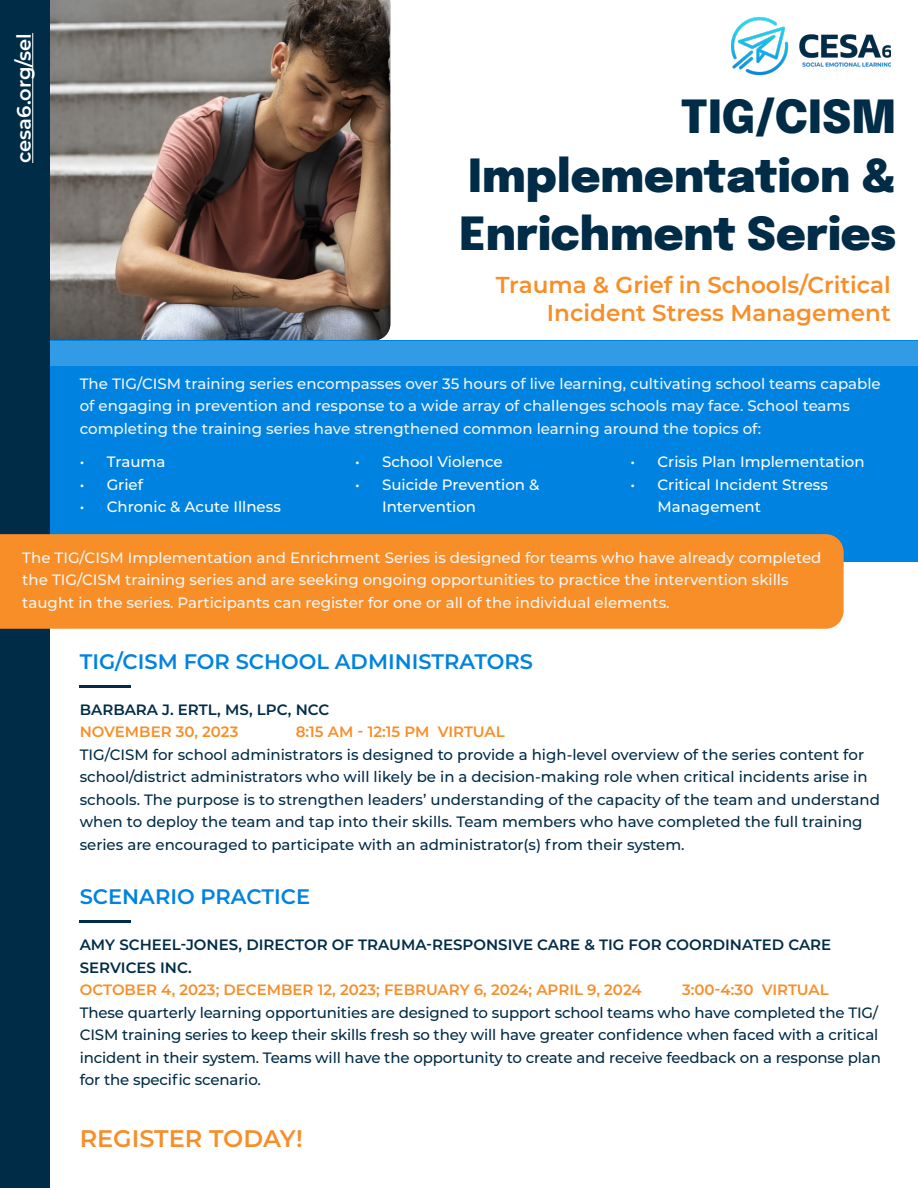
<style>
.page{position:relative;width:918px;height:1188px;background:#fff}
.page>*{position:absolute;margin:0;border:0;box-sizing:border-box;transform-origin:0 0}
.t1{font:45.45px/58.7px "Epilogue";color:#002c47;text-align:justify}
.t2{font:600 24px "Montserrat";color:#f88e28}
.t3{font:600 23.1px/27.6px "Montserrat";color:#f88e28;text-align:right}
.t4{font:600 21px "Montserrat";color:#0083e0}
.t5{font:600 19.5px "Montserrat";color:#fff}
.t6{font:500 15px/22.5px "Montserrat";letter-spacing:-.005em;color:#002c47}
.t7{font:500 15px/22.5px "Montserrat";color:#f3f6f7}
.t8{font:500 15px/22.5px "Montserrat";color:#fff}
.t9{font:600 15px "Montserrat";color:#f88e28}
.t10{font:600 15px/22.5px "Montserrat";color:#002c47}
</style>
<div class="page">
<img style="left:50px;top:0;width:340px;height:341px">
<div style="left:0;top:0;width:50px;height:1188px;background:#002c47"></div>
<div style="left:50px;top:341px;width:868px;height:221px;background:#0083e0"></div>
<div style="left:0;top:534px;width:844px;height:95px;background:#f88e28"></div>
<div style="left:50px;top:341px;width:868px;height:24px;background:#329be6"></div>
<hr style="left:80px;top:685px;width:51px;height:2px;background:#002c47">
<hr style="left:80px;top:921px;width:51px;height:2px;background:#002c47">
<hr style="left:32px;top:33px;width:1px;height:130px;background:#fff">
<img style="left:731px;top:17px;width:160px;height:57px">
<p class="t5" style="left:10px;top:163px;width:132px;rotate:-90deg">cesa6.org/sel</p>
<p class="t1" style="left:459px;top:85px;width:439px;text-indent:222px">TIG/CISM Implementation &amp; Enrichment Series</p>
<p class="t3" style="left:496px;top:270px;width:397px">Trauma &amp; Grief in Schools/Critical<br>Incident Stress Management</p>
<p class="t7" style="left:80px;top:372px;width:803px">The TIG/CISM training series encompasses over 35 hours of live learning, cultivating school teams capable of engaging in prevention and response to a wide array of challenges schools may face. School teams completing the training series have strengthened common learning around the topics of:</p>
<p class="t8" style="left:80px;top:450px;width:87px">• Trauma</p>
<p class="t8" style="left:80px;top:473px;width:65px">• Grief</p>
<p class="t8" style="left:80px;top:495px;width:203px">• Chronic &amp; Acute Illness</p>
<p class="t8" style="left:355px;top:450px;width:149px">• School Violence</p>
<p class="t8" style="left:382px;top:473px;width:159px;text-indent:-27px">• Suicide Prevention &amp;<br>Intervention</p>
<p class="t8" style="left:630px;top:450px;width:236px">• Crisis Plan Implementation</p>
<p class="t8" style="left:657px;top:473px;width:172px;text-indent:-27px">• Critical Incident Stress<br>Management</p>
<p class="t7" style="left:22px;top:546px;width:801px">The TIG/CISM Implementation and Enrichment Series is designed for teams who have already completed the TIG/CISM training series and are seeking ongoing opportunities to practice the intervention skills taught in the series. Participants can register for one or all of the individual elements.</p>
<p class="t4" style="left:80px;top:646px;width:455px">TIG/CISM FOR SCHOOL ADMINISTRATORS</p>
<p class="t10" style="left:80px;top:698px;width:251px">BARBARA J. ERTL, MS, LPC, NCC</p>
<p class="t9" style="left:80px;top:721px;width:160px">NOVEMBER 30, 2023</p>
<p class="t9" style="left:296px;top:721px;width:211px">8:15 AM - 12:15 PM VIRTUAL</p>
<p class="t6" style="left:80px;top:743px;width:802px">TIG/CISM for school administrators is designed to provide a high-level overview of the series content for school/district administrators who will likely be in a decision-making role when critical incidents arise in schools. The purpose is to strengthen leaders’ understanding of the capacity of the team and understand when to deploy the team and tap into their skills. Team members who have completed the full training series are encouraged to participate with an administrator(s) from their system.</p>
<p class="t4" style="left:80px;top:882px;width:232px">SCENARIO PRACTICE</p>
<p class="t10" style="left:80px;top:933px;width:753px">AMY SCHEEL-JONES, DIRECTOR OF TRAUMA-RESPONSIVE CARE &amp; TIG FOR COORDINATED CARE<br>SERVICES INC.</p>
<p class="t9" style="left:80px;top:979px;width:563px">OCTOBER 4, 2023; DECEMBER 12, 2023; FEBRUARY 6, 2024; APRIL 9, 2024</p>
<p class="t9" style="left:682px;top:979px;width:148px">3:00-4:30 VIRTUAL</p>
<p class="t6" style="left:80px;top:1001px;width:803px">These quarterly learning opportunities are designed to support school teams who have completed the TIG/ CISM training series to keep their skills fresh so they will have greater confidence when faced with a critical incident in their system. Teams will have the opportunity to create and receive feedback on a response plan for the specific scenario.</p>
<p class="t2" style="left:80px;top:1122px;width:225px">REGISTER TODAY!</p>
</div>
